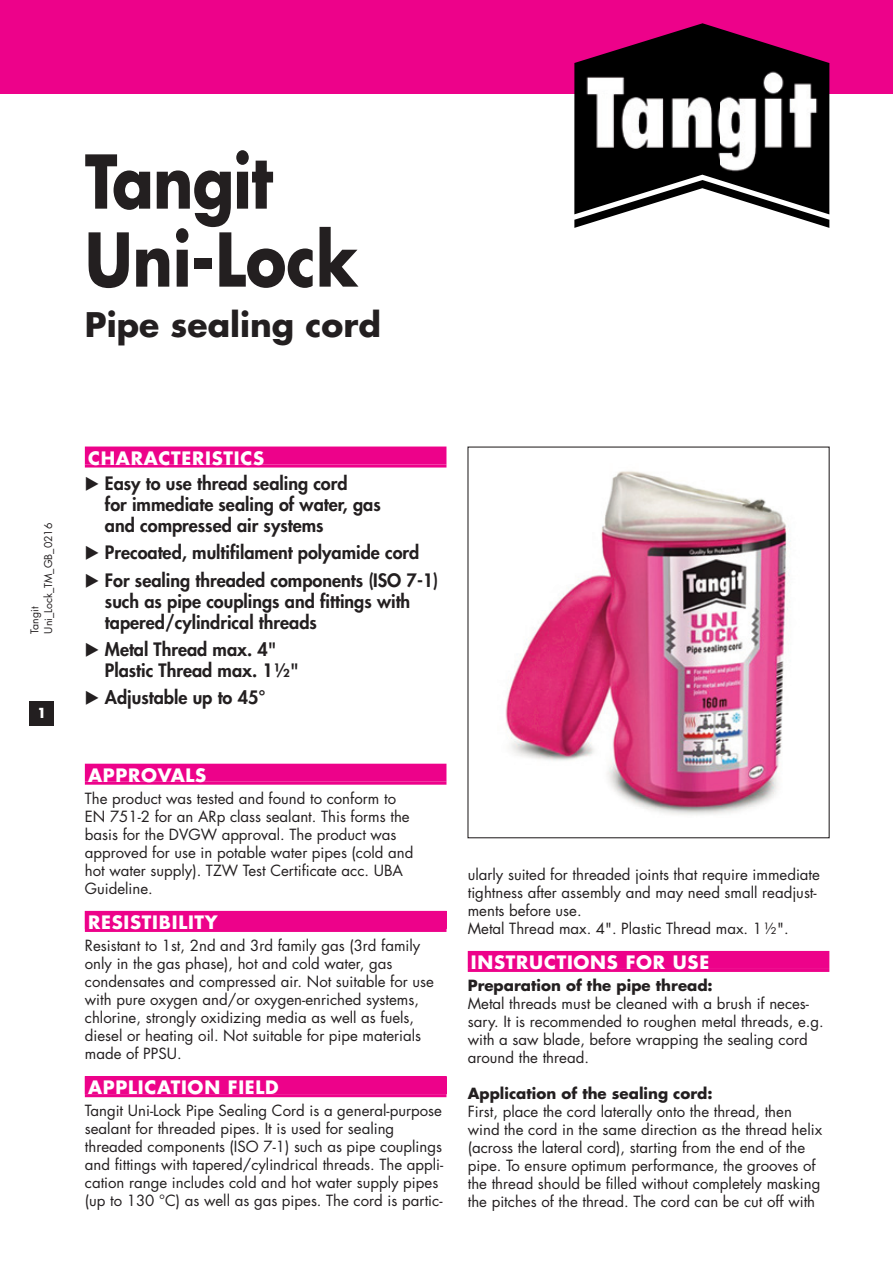
<style>
.page{position:relative;width:893px;height:1263px;background:#fff}
.page>*{position:absolute;margin:0;border:0;box-sizing:border-box;transform-origin:0 0}
.t1{font:700 72px/78px "Futura";letter-spacing:-.005em;color:#231f20;scale:.85 1}
.t2{font:700 33px "Futura";color:#231f20}
.t3{font:800 18px/21px "Futura";color:#231f20}
.t4{font:700 18px "Futura";letter-spacing:.04em;color:#fff}
.t5{font:15px/18px "Futura";color:#231f20}
.t6{font:700 15px "Futura";color:#231f20}
.t7{font:700 13.5px "Futura";color:#fff}
.t8{font:10.5px/13.8px "Futura";color:#231f20}
</style>
<div class="page">
<div style="left:85px;top:447px;width:361px;height:18px;background:#ed028a"></div>
<hr style="left:85px;top:465px;width:361px;height:3px;background:#ed028a">
<div style="left:85px;top:764px;width:361px;height:18px;background:#ed028a"></div>
<hr style="left:85px;top:782px;width:361px;height:3px;background:#ed028a">
<div style="left:85px;top:911px;width:361px;height:18px;background:#ed028a"></div>
<hr style="left:85px;top:929px;width:361px;height:3px;background:#ed028a">
<div style="left:85px;top:1076px;width:361px;height:18px;background:#ed028a"></div>
<hr style="left:85px;top:1094px;width:361px;height:3px;background:#ed028a">
<div style="left:30px;top:702px;width:24px;height:24px;background:#231f20"></div>
<div style="left:468px;top:951px;width:361px;height:18px;background:#ed028a"></div>
<hr style="left:468px;top:969px;width:361px;height:3px;background:#ed028a">
<div style="left:0;top:0;width:892px;height:94px;background:#ed028a"></div>
<svg style="left:574px;top:23px;width:255px;height:157px;fill:#000"></svg>
<svg style="left:574px;top:180px;width:255px;height:48px"></svg>
<img style="left:585px;top:70px;width:235px;height:102px">
<img style="left:505px;top:471px;width:286px;height:344px">
<h1 class="t1" style="left:85px;top:149px;width:323px">Tangit<br>Uni-Lock</h1>
<h2 class="t2" style="left:85px;top:309px;width:297px">Pipe sealing cord</h2>
<p class="t8" style="left:29px;top:634px;width:113px;rotate:-90deg">Tangit<br>Uni_Lock_TM_GB_0216</p>
<p class="t7" style="left:37px;top:706px;width:11px">1</p>
<p class="t4" style="left:88px;top:450px;width:177px">CHARACTERISTICS</p>
<p class="t3" style="left:105px;top:474px;width:277px">Easy to use thread sealing cord<br>for immediate sealing of water, gas and compressed air systems</p>
<p class="t3" style="left:105px;top:540px;width:335px;line-height:27.5px">Precoated, multifilament polyamide cord<br>For sealing threaded components (ISO 7-1)</p>
<p class="t3" style="left:105px;top:592px;width:307px">such as pipe couplings and fittings with tapered/cylindrical threads</p>
<p class="t3" style="left:105px;top:640px;width:195px">Metal Thread max. 4"<br>Plastic Thread max. 1½"</p>
<p class="t3" style="left:105px;top:689px;width:162px">Adjustable up to 45°</p>
<p class="t4" style="left:88px;top:767px;width:120px">APPROVALS</p>
<p class="t5" style="left:85px;top:791px;width:330px">The product was tested and found to conform to EN 751-2 for an ARp class sealant. This forms the basis for the DVGW approval. The product was approved for use in potable water pipes (cold and hot water supply). TZW Test Certificate acc. UBA Guideline.</p>
<p class="t4" style="left:88px;top:914px;width:131px">RESISTIBILITY</p>
<p class="t5" style="left:85px;top:938px;width:350px">Resistant to 1st, 2nd and 3rd family gas (3rd family only in the gas phase), hot and cold water, gas condensates and compressed air. Not suitable for use with pure oxygen and/or oxygen-enriched systems, chlorine, strongly oxidizing media as well as fuels, diesel or heating oil. Not suitable for pipe materials made of PPSU.</p>
<p class="t4" style="left:88px;top:1079px;width:192px">APPLICATION FIELD</p>
<p class="t5" style="left:85px;top:1103px;width:360px">Tangit Uni-Lock Pipe Sealing Cord is a general-purpose sealant for threaded pipes. It is used for sealing threaded components (ISO 7-1) such as pipe couplings and fittings with tapered/cylindrical threads. The appli&shy;cation range includes cold and hot water supply pipes (up to 130 °C) as well as gas pipes. The cord is partic-</p>
<p class="t5" style="left:468px;top:867px;width:354px">ularly suited for threaded joints that require immediate tightness after assembly and may need small readjust&shy;ments before use.<br>Metal Thread max. 4". Plastic Thread max. 1½".</p>
<p class="t4" style="left:471px;top:954px;width:240px">INSTRUCTIONS FOR USE</p>
<p class="t6" style="left:468px;top:979px;width:246px">Preparation of the pipe thread:</p>
<p class="t5" style="left:468px;top:996px;width:357px">Metal threads must be cleaned with a brush if neces&shy;sary. It is recommended to roughen metal threads, e.g. with a saw blade, before wrapping the sealing cord around the thread.</p>
<p class="t6" style="left:468px;top:1087px;width:246px">Application of the sealing cord:</p>
<p class="t5" style="left:468px;top:1104px;width:356px">First, place the cord laterally onto the thread, then wind the cord in the same direction as the thread helix (across the lateral cord), starting from the end of the pipe. To ensure optimum performance, the grooves of the thread should be filled without completely masking the pitches of the thread. The cord can be cut off with</p>
</div>
